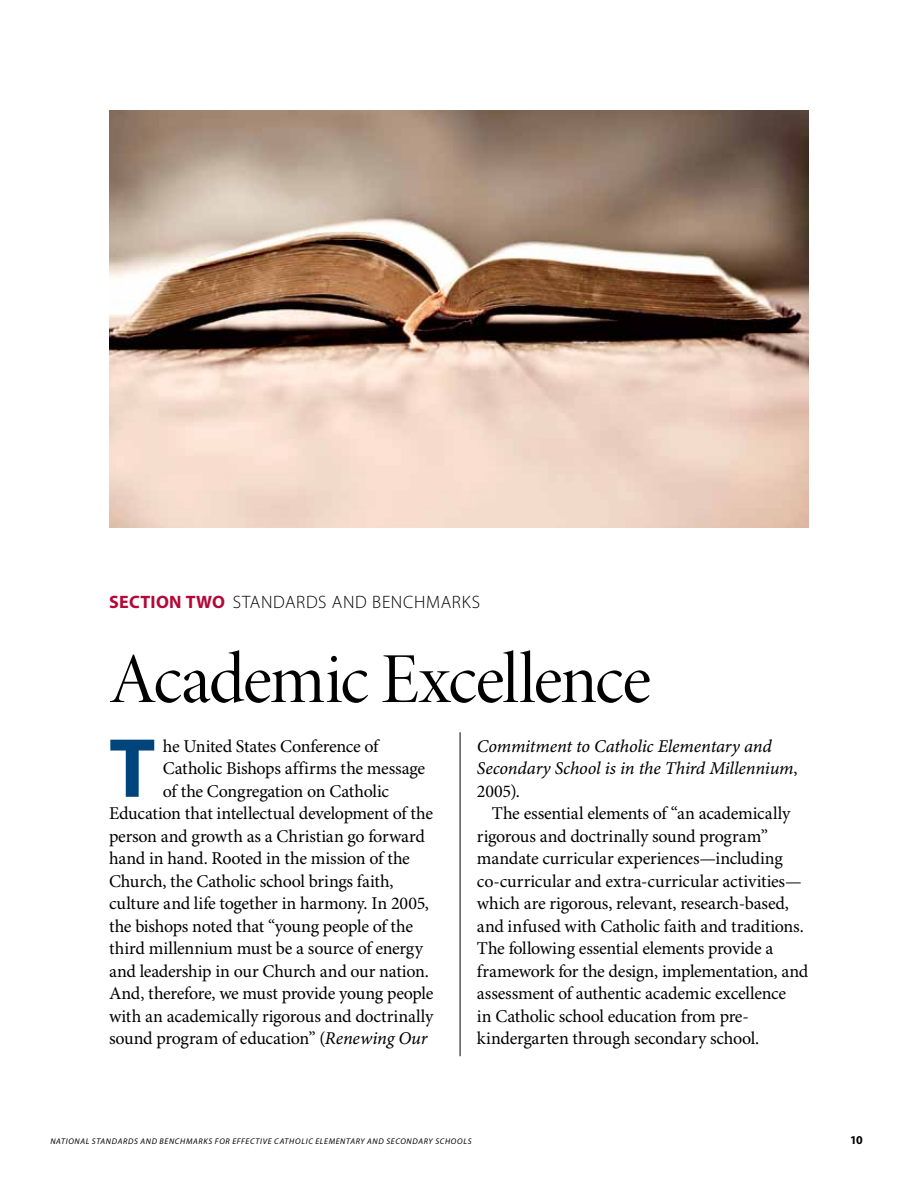
<style>
.page{position:relative;width:918px;height:1188px;background:#fff}
.page>*{position:absolute;margin:0;border:0;box-sizing:border-box;transform-origin:0 0}
.t1{font:700 84.75px "Myriad Pro";color:#00447c}
.t2{font:72px "Minion Pro Disp";letter-spacing:-.025em;color:#000}
.t3{font:18px "Minion Pro";letter-spacing:-.01em;color:#000}
.t4{font:18px/22.5px "Minion Pro It Capt";letter-spacing:-.015em;color:#000}
.t5{font:300 18px "Myriad Pro";letter-spacing:.035em;color:#000}
.t6{font:700 12px "Myriad Pro";color:#000}
.t7{font:italic 8.25px "Myriad Pro";letter-spacing:.09em;color:#000}
.s1{font-weight:700;color:#b30838}
.s2{font-family:"Minion Pro It Capt"}
.s3{font-family:"Minion Pro"}
</style>
<div class="page">
<img style="left:109px;top:110px;width:700px;height:417px">
<hr style="left:460px;top:732px;width:1px;height:324px;background:#000">
<p class="t5" style="left:109px;top:592px;width:373px"><span class="s1">SECTION TWO</span> STANDARDS AND BENCHMARKS</p>
<h2 class="t2" style="left:109px;top:636px;width:543px">Academic Excellence</h2>
<h1 class="t1" style="left:109px;top:721px;width:45px">T</h1>
<p class="t3" style="left:163px;top:735px;width:217px">he United States Conference of</p>
<p class="t3" style="left:163px;top:758px;width:264px">Catholic Bishops affirms the message</p>
<p class="t3" style="left:163px;top:780px;width:228px">of the Congregation on Catholic</p>
<p class="t3" style="left:109px;top:803px;width:325px">Education that intellectual development of the</p>
<p class="t3" style="left:109px;top:825px;width:317px">person and growth as a Christian go forward</p>
<p class="t3" style="left:109px;top:848px;width:302px">hand in hand. Rooted in the mission of the</p>
<p class="t3" style="left:109px;top:870px;width:286px">Church, the Catholic school brings faith,</p>
<p class="t3" style="left:109px;top:893px;width:321px">culture and life together in harmony. In 2005,</p>
<p class="t3" style="left:109px;top:915px;width:306px">the bishops noted that “young people of the</p>
<p class="t3" style="left:109px;top:938px;width:316px">third millennium must be a source of energy</p>
<p class="t3" style="left:109px;top:960px;width:321px">and leadership in our Church and our nation.</p>
<p class="t3" style="left:109px;top:983px;width:326px">And, therefore, we must provide young people</p>
<p class="t3" style="left:109px;top:1005px;width:326px">with an academically rigorous and doctrinally</p>
<p class="t3" style="left:109px;top:1028px;width:320px">sound program of education” (<span class="s2">Renewing Our</span></p>
<p class="t4" style="left:477px;top:736px;width:322px">Commitment to Catholic Elementary and<br>Secondary School is in the Third Millennium<span class="s3">,</span></p>
<p class="t3" style="left:477px;top:780px;width:44px">2005).</p>
<p class="t3" style="left:492px;top:803px;width:300px">The essential elements of “an academically</p>
<p class="t3" style="left:477px;top:825px;width:293px">rigorous and doctrinally sound program”</p>
<p class="t3" style="left:477px;top:848px;width:307px">mandate curricular experiences—including</p>
<p class="t3" style="left:477px;top:870px;width:326px">co-curricular and extra-curricular activities—</p>
<p class="t3" style="left:477px;top:893px;width:314px">which are rigorous, relevant, research-based,</p>
<p class="t3" style="left:477px;top:915px;width:328px">and infused with Catholic faith and traditions.</p>
<p class="t3" style="left:477px;top:938px;width:298px">The following essential elements provide a</p>
<p class="t3" style="left:477px;top:960px;width:333px">framework for the design, implementation, and</p>
<p class="t3" style="left:477px;top:983px;width:311px">assessment of authentic academic excellence</p>
<p class="t3" style="left:477px;top:1005px;width:273px">in Catholic school education from pre-</p>
<p class="t3" style="left:477px;top:1028px;width:284px">kindergarten through secondary school.</p>
<p class="t7" style="left:50px;top:1137px;width:6px">NATI</p>
<p class="t7" style="left:68px;top:1137px;width:13px">ONAL</p>
<p class="t7" style="left:92px;top:1137px;width:7px">STANDARDS</p>
<p class="t7" style="left:140px;top:1137px;width:7px">AND</p>
<p class="t7" style="left:160px;top:1137px;width:7px">BENCHMAR</p>
<p class="t7" style="left:204px;top:1137px;width:48px">KS FOR EFFECTI</p>
<p class="t7" style="left:263px;top:1137px;width:18px">VE CATH</p>
<p class="t7" style="left:295px;top:1137px;width:27px">OLIC ELEMENTARY</p>
<p class="t7" style="left:367px;top:1137px;width:7px">AND</p>
<p class="t7" style="left:386px;top:1137px;width:27px">SECONDARY</p>
<p class="t7" style="left:435px;top:1137px;width:6px">SCH</p>
<p class="t7" style="left:451px;top:1137px;width:18px">OOLS</p>
<p class="t6" style="left:850px;top:1133px;width:14px">10</p>
</div>
